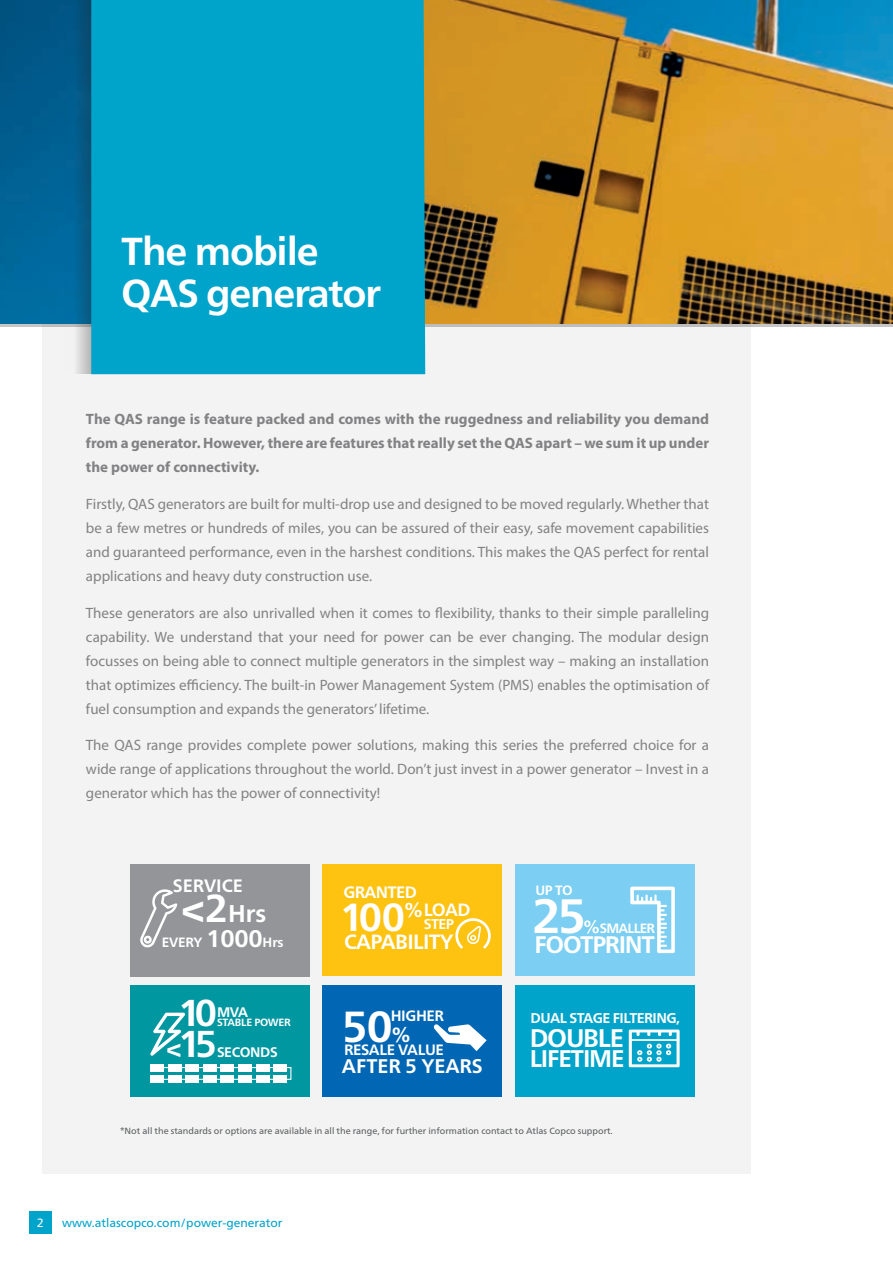
<style>
.page{position:relative;width:893px;height:1263px;background:#fff}
.page>*{position:absolute;margin:0;border:0;box-sizing:border-box;transform-origin:0 0}
.t1{font:700 48.15px "Neue Frutiger World";color:#fff}
.t2{font:700 43.5px "Neue Frutiger World";color:#fff}
.t3{font:700 39.15px "Neue Frutiger World";color:#fff}
.t4{font:700 39px/42px "Neue Frutiger World";letter-spacing:-.03em;color:#fff}
.t5{font:700 37.5px "Neue Frutiger World";color:#fff}
.t6{font:700 25.5px "Neue Frutiger World";letter-spacing:-.05em;color:#fff}
.t7{font:700 24.3px "Neue Frutiger World";color:#fff}
.t8{font:700 24px "Neue Frutiger World";letter-spacing:-.05em;color:#fff}
.t9{font:700 20.7px "Neue Frutiger World";letter-spacing:-.03em;color:#fff}
.t10{font:700 20.1px "Neue Frutiger World";color:#fff}
.t11{font:700 19.8px "Neue Frutiger World";letter-spacing:-.01em;color:#fff}
.t12{font:700 18px "Neue Frutiger World";color:#fff}
.t13{font:700 17.85px "Neue Frutiger World";color:#fff}
.t14{font:700 16.5px "Neue Frutiger World";letter-spacing:-.04em;color:#fff}
.t15{font:15px/24px "Myriad Pro";color:#828284;text-align:justify}
.t16{font:700 15px/24px "Myriad Pro";color:#828284;text-align:justify}
.t17{font:700 15px "Neue Frutiger World";letter-spacing:-.025em;color:#fff}
.t18{font:700 14.25px "Neue Frutiger World";color:#fff}
.t19{font:700 14.1px "Neue Frutiger World";letter-spacing:-.04em;color:#fff}
.t20{font:700 13.8px "Neue Frutiger World";letter-spacing:-.025em;color:#fff}
.t21{font:700 13.5px "Neue Frutiger World";letter-spacing:-.01em;color:#fff}
.t22{font:700 13.5px "Neue Frutiger World";letter-spacing:-.06em;color:#fff}
.t23{font:700 13.5px "Neue Frutiger World";letter-spacing:-.04em;color:#fff}
.t24{font:12px "Neue Frutiger World";color:#00a4ca}
.t25{font:12px "Neue Frutiger World";color:#fff}
.t26{font:700 10.5px "Neue Frutiger World";letter-spacing:-.025em;color:#fff}
.t27{font:9px "Neue Frutiger World";color:#5c5e60}
.s1{font-size:39px}
.s2{font-size:24px}
.s3{font-size:25.2px}
.s4{font-size:20.55px}
</style>
<div class="page">
<div style="left:43px;top:263px;width:708px;height:911px;background:#f3f3f3"></div>
<img style="left:0;top:0;width:893px;height:324px">
<svg style="left:65px;top:0;width:26px;height:374px;background:#206d96"></svg>
<div style="left:91px;top:0;width:334px;height:374px;background:#00a4ca"></div>
<div style="left:130px;top:985px;width:179px;height:111px;background:#0097a0"></div>
<div style="left:323px;top:864px;width:179px;height:112px;background:#fec210"></div>
<div style="left:515px;top:985px;width:179px;height:111px;background:#00a4ca"></div>
<svg style="left:629px;top:1029px;width:51px;height:38px"></svg>
<svg style="left:455px;top:918px;width:36px;height:31px"></svg>
<div style="left:323px;top:985px;width:179px;height:111px;background:#0166b3"></div>
<svg style="left:433px;top:1024px;width:54px;height:27px"></svg>
<svg style="left:150px;top:1013px;width:35px;height:43px"></svg>
<div style="left:150px;top:1064px;width:14px;height:7px;background:#fff"></div>
<div style="left:150px;top:1075px;width:14px;height:8px;background:#fff"></div>
<div style="left:168px;top:1064px;width:14px;height:7px;background:#fff"></div>
<div style="left:168px;top:1075px;width:14px;height:8px;background:#fff"></div>
<div style="left:185px;top:1064px;width:14px;height:7px;background:#fff"></div>
<div style="left:185px;top:1075px;width:14px;height:8px;background:#fff"></div>
<div style="left:203px;top:1064px;width:14px;height:7px;background:#fff"></div>
<div style="left:203px;top:1075px;width:14px;height:8px;background:#fff"></div>
<div style="left:221px;top:1064px;width:13px;height:7px;background:#fff"></div>
<div style="left:221px;top:1075px;width:13px;height:8px;background:#fff"></div>
<div style="left:238px;top:1064px;width:14px;height:7px;background:#fff"></div>
<div style="left:238px;top:1075px;width:14px;height:8px;background:#fff"></div>
<div style="left:256px;top:1064px;width:13px;height:7px;background:#fff"></div>
<div style="left:256px;top:1075px;width:13px;height:8px;background:#fff"></div>
<div style="left:273px;top:1064px;width:14px;height:7px;background:#fff"></div>
<div style="left:273px;top:1075px;width:14px;height:8px;background:#fff"></div>
<div style="left:158px;top:1067px;width:133px;height:13px;border:1px solid #fff"></div>
<div style="left:130px;top:865px;width:179px;height:112px;background:#939598"></div>
<svg style="left:140px;top:889px;width:37px;height:59px"></svg>
<div style="left:515px;top:864px;width:179px;height:112px;background:#7ccff2"></div>
<svg style="left:630px;top:886px;width:45px;height:67px"></svg>
<svg style="left:584px;top:920px;width:15px;height:13px"></svg>
<div style="left:29px;top:1211px;width:22px;height:23px;background:#00a4ca"></div>
<h3 class="t4" style="left:121px;top:230px;width:261px">The mobile<br>QAS generator</h3>
<p class="t16" style="left:86px;top:406px;width:625px">The QAS range is feature packed and comes with the ruggedness and reliability you demand from a generator. However, there are features that really set the QAS apart – we sum it up under the power of connectivity.</p>
<p class="t15" style="left:86px;top:491px;width:625px">Firstly, QAS generators are built for multi-drop use and designed to be moved regularly. Whether that be a few metres or hundreds of miles, you can be assured of their easy, safe movement capabilities and guaranteed performance, even in the harshest conditions. This makes the QAS perfect for rental applications and heavy duty construction use.</p>
<p class="t15" style="left:86px;top:600px;width:625px">These generators are also unrivalled when it comes to flexibility, thanks to their simple paralleling capability. We understand that your need for power can be ever changing. The modular design focusses on being able to connect multiple generators in the simplest way – making an installation that optimizes efficiency. The built-in Power Management System (PMS) enables the optimisation of fuel consumption and expands the generators’ lifetime.</p>
<p class="t15" style="left:86px;top:733px;width:625px">The QAS range provides complete power solutions, making this series the preferred choice for a wide range of applications throughout the world. Don’t just invest in a power generator – Invest in a generator which has the power of connectivity!</p>
<p class="t12" style="left:173px;top:870px;width:72px">SERVICE</p>
<h3 class="t7" style="left:182px;top:892px;width:86px"><span class="s1">&lt;2</span>Hrs</h3>
<p class="t21" style="left:162px;top:930px;width:123px">EVERY <span class="s2">1000</span>Hrs</p>
<h3 class="t5" style="left:178px;top:980px;width:40px">10</h3>
<p class="t20" style="left:217px;top:1000px;width:33px">MVA</p>
<p class="t26" style="left:217px;top:1013px;width:75px">STABLE POWER</p>
<h3 class="t5" style="left:166px;top:1011px;width:52px"><span class="s3">&lt;</span>15</h3>
<p class="t20" style="left:217px;top:1040px;width:62px">SECONDS</p>
<p class="t14" style="left:344px;top:878px;width:75px">GRANTED</p>
<h3 class="t10" style="left:404px;top:893px;width:20px">%</h3>
<h3 class="t9" style="left:344px;top:923px;width:111px">CAPABILITY</h3>
<h3 class="t3" style="left:340px;top:883px;width:67px">100</h3>
<p class="t13" style="left:424px;top:894px;width:48px">LOAD</p>
<p class="t18" style="left:424px;top:912px;width:32px">STEP</p>
<p class="t17" style="left:391px;top:1003px;width:55px">HIGHER</p>
<h2 class="t2" style="left:342px;top:988px;width:71px">50<span class="s4">%</span></h2>
<h3 class="t11" style="left:342px;top:1049px;width:142px">AFTER 5 YEARS</h3>
<p class="t17" style="left:344px;top:1036px;width:101px">RESALE VALUE</p>
<p class="t23" style="left:535px;top:878px;width:39px">UP TO</p>
<h1 class="t1" style="left:532px;top:873px;width:56px">25</h1>
<p class="t22" style="left:600px;top:917px;width:57px">SMALLER</p>
<h3 class="t8" style="left:534px;top:923px;width:122px">FOOTPRINT</h3>
<p class="t19" style="left:531px;top:1006px;width:151px">DUAL STAGE FILTERING,</p>
<h3 class="t6" style="left:530px;top:1016px;width:96px">DOUBLE</h3>
<h3 class="t8" style="left:530px;top:1037px;width:96px">LIFETIME</h3>
<p class="t27" style="left:120px;top:1123px;width:494px">*Not all the standards or options are available in all the range, for further information contact to Atlas Copco support.</p>
<p class="t25" style="left:37px;top:1214px;width:8px">2</p>
<p class="t24" style="left:62px;top:1213px;width:222px">www.atlascopco.com/power-generator</p>
</div>
